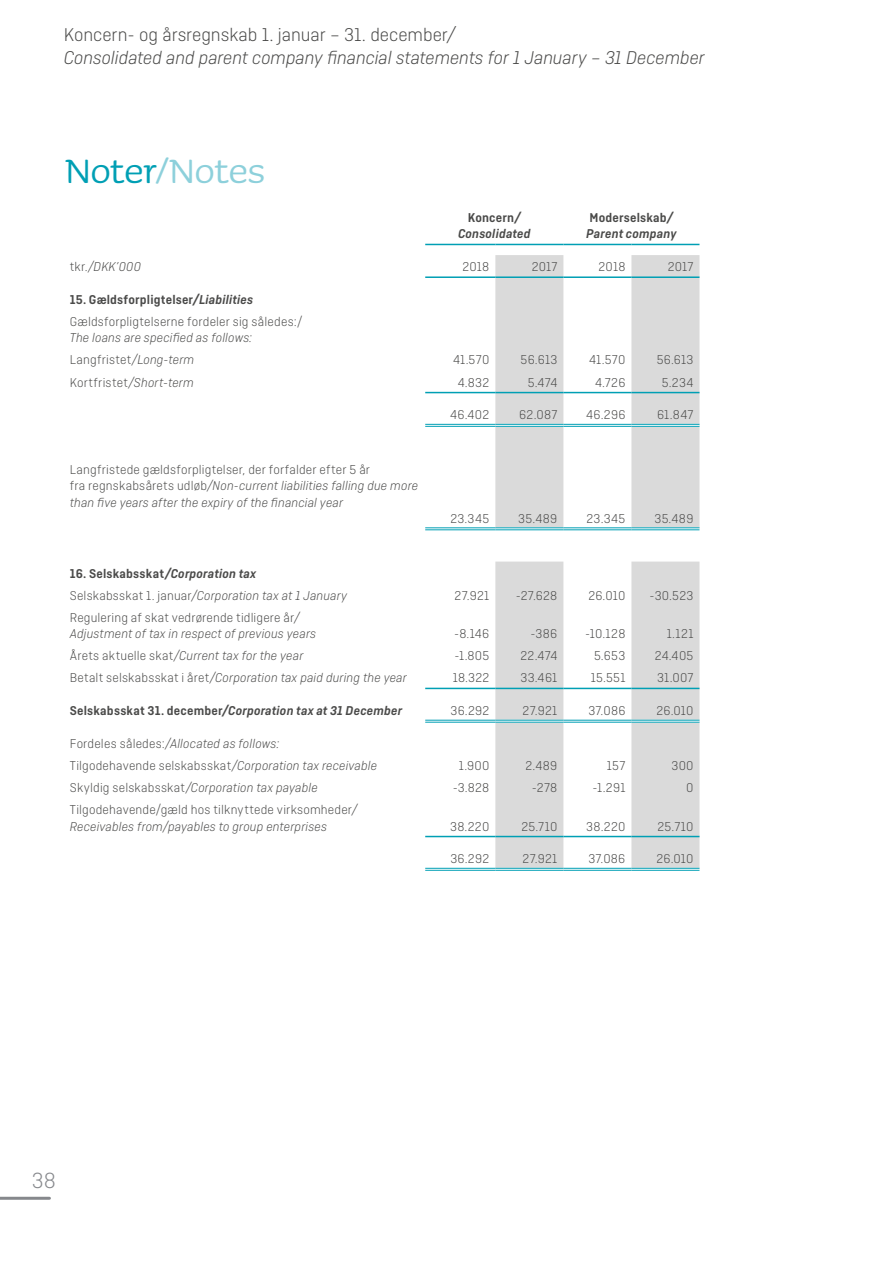
<style>
.page{position:relative;width:893px;height:1263px;background:#fff}
.page>*{position:absolute;margin:0;border:0;box-sizing:border-box;transform-origin:0 0}
.t1{font:45px "Sauna Pro";letter-spacing:-.015em;color:#8dd0db}
.t2{font:300 23.1px "Ciutadella";color:#86888c}
.t3{font:italic 300 19.5px/22.5px "Ciutadella";letter-spacing:-.005em;color:#4a4a49}
.t4{font:italic 300 13.5px/22.2px "Ciutadella";letter-spacing:.01em;color:#4a4a49}
.t5{font:300 13.5px/22.2px "Ciutadella";letter-spacing:.02em;color:#4a4a49}
.t6{font:italic 600 13.5px/16.2px "Ciutadella";letter-spacing:.01em;color:#4a4a49;text-align:center}
.s1{font-style:normal}
.s2{color:#009fb4}
.s3{font-weight:600}
.s4{font-weight:600;font-style:italic}
.s5{font-style:italic}
.s6{font-weight:600;font-style:normal}
</style>
<div class="page">
<hr style="left:0;top:1197px;width:49px;height:3px;background:#86888c">
<svg style="left:495px;top:255px;width:204px;height:613px;fill:#dadada"></svg>
<hr style="left:495px;top:424px;width:68px;height:3px;background:#fff">
<hr style="left:563px;top:424px;width:68px;height:3px;background:#fff">
<hr style="left:631px;top:424px;width:68px;height:3px;background:#fff">
<hr style="left:495px;top:527px;width:68px;height:3px;background:#fff">
<hr style="left:563px;top:527px;width:68px;height:3px;background:#fff">
<hr style="left:631px;top:527px;width:68px;height:3px;background:#fff">
<hr style="left:495px;top:720px;width:68px;height:3px;background:#fff">
<hr style="left:563px;top:720px;width:68px;height:3px;background:#fff">
<hr style="left:631px;top:720px;width:68px;height:3px;background:#fff">
<hr style="left:425px;top:244px;width:70px;height:1px;background:#009fb4">
<hr style="left:495px;top:244px;width:68px;height:1px;background:#009fb4">
<hr style="left:563px;top:244px;width:68px;height:1px;background:#009fb4">
<hr style="left:631px;top:244px;width:68px;height:1px;background:#009fb4">
<hr style="left:425px;top:392px;width:70px;height:1px;background:#009fb4">
<hr style="left:495px;top:392px;width:68px;height:1px;background:#009fb4">
<hr style="left:563px;top:392px;width:68px;height:1px;background:#009fb4">
<hr style="left:631px;top:392px;width:68px;height:1px;background:#009fb4">
<hr style="left:425px;top:424px;width:70px;height:1px;background:#009fb4">
<hr style="left:425px;top:426px;width:70px;height:1px;background:#009fb4">
<hr style="left:495px;top:424px;width:68px;height:1px;background:#009fb4">
<hr style="left:495px;top:426px;width:68px;height:1px;background:#009fb4">
<hr style="left:563px;top:424px;width:68px;height:1px;background:#009fb4">
<hr style="left:563px;top:426px;width:68px;height:1px;background:#009fb4">
<hr style="left:631px;top:424px;width:68px;height:1px;background:#009fb4">
<hr style="left:631px;top:426px;width:68px;height:1px;background:#009fb4">
<hr style="left:425px;top:527px;width:70px;height:1px;background:#009fb4">
<hr style="left:425px;top:529px;width:70px;height:1px;background:#009fb4">
<hr style="left:495px;top:527px;width:68px;height:1px;background:#009fb4">
<hr style="left:495px;top:529px;width:68px;height:1px;background:#009fb4">
<hr style="left:563px;top:527px;width:68px;height:1px;background:#009fb4">
<hr style="left:563px;top:529px;width:68px;height:1px;background:#009fb4">
<hr style="left:631px;top:527px;width:68px;height:1px;background:#009fb4">
<hr style="left:631px;top:529px;width:68px;height:1px;background:#009fb4">
<hr style="left:425px;top:688px;width:70px;height:1px;background:#009fb4">
<hr style="left:495px;top:688px;width:68px;height:1px;background:#009fb4">
<hr style="left:563px;top:688px;width:68px;height:1px;background:#009fb4">
<hr style="left:631px;top:688px;width:68px;height:1px;background:#009fb4">
<hr style="left:425px;top:720px;width:70px;height:1px;background:#009fb4">
<hr style="left:425px;top:722px;width:70px;height:1px;background:#009fb4">
<hr style="left:495px;top:720px;width:68px;height:1px;background:#009fb4">
<hr style="left:495px;top:722px;width:68px;height:1px;background:#009fb4">
<hr style="left:563px;top:720px;width:68px;height:1px;background:#009fb4">
<hr style="left:563px;top:722px;width:68px;height:1px;background:#009fb4">
<hr style="left:631px;top:720px;width:68px;height:1px;background:#009fb4">
<hr style="left:631px;top:722px;width:68px;height:1px;background:#009fb4">
<hr style="left:425px;top:868px;width:70px;height:1px;background:#009fb4">
<hr style="left:425px;top:870px;width:70px;height:1px;background:#009fb4">
<hr style="left:495px;top:868px;width:68px;height:1px;background:#009fb4">
<hr style="left:495px;top:870px;width:68px;height:1px;background:#009fb4">
<hr style="left:563px;top:868px;width:68px;height:1px;background:#009fb4">
<hr style="left:563px;top:870px;width:68px;height:1px;background:#009fb4">
<hr style="left:631px;top:868px;width:68px;height:1px;background:#009fb4">
<hr style="left:631px;top:870px;width:68px;height:1px;background:#009fb4">
<hr style="left:425px;top:276px;width:70px;height:2px;background:#009fb4">
<hr style="left:495px;top:276px;width:68px;height:2px;background:#009fb4">
<hr style="left:563px;top:276px;width:68px;height:2px;background:#009fb4">
<hr style="left:631px;top:276px;width:68px;height:2px;background:#009fb4">
<hr style="left:425px;top:836px;width:70px;height:1px;background:#009fb4">
<hr style="left:495px;top:836px;width:68px;height:1px;background:#009fb4">
<hr style="left:563px;top:836px;width:68px;height:1px;background:#009fb4">
<hr style="left:631px;top:836px;width:68px;height:1px;background:#009fb4">
<h3 class="t3" style="left:64px;top:24px;width:642px"><span class="s1">Koncern- og årsregnskab 1. januar – 31. december</span>/<br>Consolidated and parent company financial statements for 1 January – 31 December</h3>
<h1 class="t1" style="left:65px;top:147px;width:202px"><span class="s2">Noter</span>/Notes</h1>
<p class="t6" style="left:458px;top:210px;width:74px"><span class="s1">Koncern</span>/<br>Consolidated</p>
<p class="t6" style="left:586px;top:210px;width:92px;text-align:left"><span class="s1">Moderselskab</span>/<br>Parent company</p>
<p class="t4" style="left:70px;top:256px;width:73px"><span class="s1">tkr.</span>/DKK’000</p>
<p class="t5" style="left:462px;top:256px;width:28px">2018</p>
<p class="t5" style="left:532px;top:256px;width:27px">2017</p>
<p class="t5" style="left:598px;top:256px;width:28px">2018</p>
<p class="t5" style="left:668px;top:256px;width:27px">2017</p>
<p class="t5" style="left:70px;top:288px;width:234px"><span class="s3">15. Gældsforpligtelser</span><span class="s4">/Liabilities<br></span>Gældsforpligtelserne fordeler sig således:/</p>
<p class="t4" style="left:70px;top:327px;width:184px">The loans are specified as follows:<br><span class="s1">Langfristet</span>/Long-term</p>
<p class="t5" style="left:453px;top:349px;width:38px">41.570</p>
<p class="t5" style="left:521px;top:349px;width:38px">56.613</p>
<p class="t5" style="left:589px;top:349px;width:38px">41.570</p>
<p class="t5" style="left:657px;top:349px;width:38px">56.613</p>
<p class="t5" style="left:70px;top:371px;width:126px">Kortfristet<span class="s5">/Short-term</span></p>
<p class="t5" style="left:458px;top:371px;width:33px">4.832</p>
<p class="t5" style="left:528px;top:371px;width:31px">5.474</p>
<p class="t5" style="left:595px;top:371px;width:32px">4.726</p>
<p class="t5" style="left:662px;top:371px;width:33px">5.234</p>
<p class="t5" style="left:450px;top:404px;width:41px">46.402</p>
<p class="t5" style="left:519px;top:404px;width:40px">62.087</p>
<p class="t5" style="left:586px;top:404px;width:41px">46.296</p>
<p class="t5" style="left:657px;top:404px;width:38px">61.847</p>
<p class="t4" style="left:70px;top:462px;width:350px;line-height:16.2px"><span class="s1">Langfristede gældsforpligtelser, der forfalder efter 5 år<br>fra regnskabsårets udløb</span>/Non-current liabilities falling due more than five years after the expiry of the financial year</p>
<p class="t4" style="left:70px;top:562px;width:279px"><span class="s6">16. Selskabsskat</span><span class="s3">/Corporation tax<br></span><span class="s1">Selskabsskat 1. januar</span>/Corporation tax at 1 January</p>
<p class="t4" style="left:70px;top:609px;width:248px;line-height:16.2px"><span class="s1">Regulering af skat vedrørende tidligere år</span>/<br>Adjustment of tax in respect of previous years</p>
<p class="t5" style="left:450px;top:507px;width:40px">23.345</p>
<p class="t5" style="left:518px;top:507px;width:41px">35.489</p>
<p class="t5" style="left:586px;top:507px;width:40px">23.345</p>
<p class="t5" style="left:654px;top:507px;width:41px">35.489</p>
<p class="t5" style="left:455px;top:584px;width:36px">27.921</p>
<p class="t5" style="left:516px;top:584px;width:43px">-27.628</p>
<p class="t5" style="left:588px;top:584px;width:39px">26.010</p>
<p class="t5" style="left:650px;top:584px;width:45px">-30.523</p>
<p class="t5" style="left:454px;top:623px;width:37px">-8.146</p>
<p class="t5" style="left:530px;top:623px;width:28px">-386</p>
<p class="t5" style="left:585px;top:623px;width:42px">-10.128</p>
<p class="t5" style="left:667px;top:623px;width:28px">1.121</p>
<p class="t4" style="left:70px;top:645px;width:235px"><span class="s1">Årets aktuelle skat</span>/Current tax for the year</p>
<p class="t5" style="left:454px;top:645px;width:36px">-1.805</p>
<p class="t5" style="left:520px;top:645px;width:39px">22.474</p>
<p class="t5" style="left:594px;top:645px;width:33px">5.653</p>
<p class="t5" style="left:655px;top:645px;width:40px">24.405</p>
<p class="t4" style="left:70px;top:667px;width:338px"><span class="s1">Betalt selskabsskat i året</span>/Corporation tax paid during the year</p>
<p class="t5" style="left:453px;top:667px;width:38px">18.322</p>
<p class="t5" style="left:520px;top:667px;width:39px">33.461</p>
<p class="t5" style="left:591px;top:667px;width:36px">15.551</p>
<p class="t5" style="left:657px;top:667px;width:38px">31.007</p>
<p class="t6" style="left:70px;top:703px;width:334px"><span class="s1">Selskabsskat 31. december</span>/Corporation tax at 31 December</p>
<p class="t5" style="left:450px;top:700px;width:40px">36.292</p>
<p class="t5" style="left:523px;top:700px;width:36px">27.921</p>
<p class="t5" style="left:588px;top:700px;width:39px">37.086</p>
<p class="t5" style="left:656px;top:700px;width:39px">26.010</p>
<p class="t4" style="left:70px;top:732px;width:309px"><span class="s1">Fordeles således:</span>/Allocated as follows:<br><span class="s1">Tilgodehavende selskabsskat</span>/Corporation tax receivable</p>
<p class="t5" style="left:459px;top:754px;width:32px">1.900</p>
<p class="t5" style="left:525px;top:754px;width:34px">2.489</p>
<p class="t5" style="left:607px;top:754px;width:20px">157</p>
<p class="t5" style="left:671px;top:754px;width:24px">300</p>
<p class="t4" style="left:70px;top:777px;width:249px"><span class="s1">Skyldig selskabsskat</span>/Corporation tax payable</p>
<p class="t5" style="left:453px;top:777px;width:38px">-3.828</p>
<p class="t5" style="left:532px;top:777px;width:27px">-278</p>
<p class="t5" style="left:593px;top:777px;width:34px">-1.291</p>
<p class="t5" style="left:686px;top:777px;width:9px">0</p>
<p class="t5" style="left:70px;top:802px;width:289px;line-height:16.2px">Tilgodehavende/gæld hos tilknyttede virksomheder<span class="s5">/<br>Receivables from/payables to group enterprises</span></p>
<p class="t5" style="left:450px;top:815px;width:41px">38.220</p>
<p class="t5" style="left:521px;top:815px;width:37px">25.710</p>
<p class="t5" style="left:586px;top:815px;width:41px">38.220</p>
<p class="t5" style="left:658px;top:815px;width:37px">25.710</p>
<p class="t5" style="left:450px;top:848px;width:40px">36.292</p>
<p class="t5" style="left:523px;top:848px;width:36px">27.921</p>
<p class="t5" style="left:588px;top:848px;width:39px">37.086</p>
<p class="t5" style="left:656px;top:848px;width:39px">26.010</p>
<h2 class="t2" style="left:32px;top:1168px;width:26px">38</h2>
</div>
